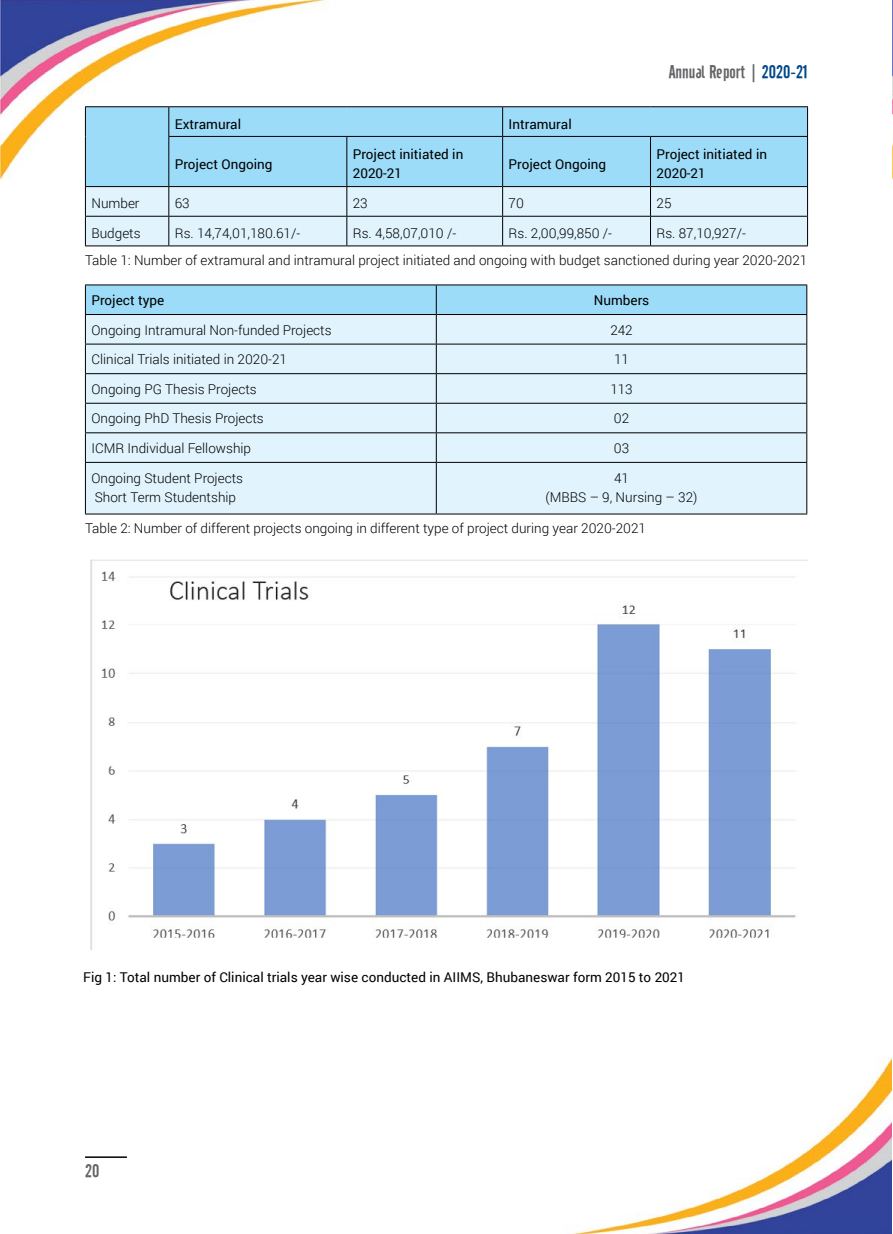
<style>
.page{position:relative;width:893px;height:1234px;background:#fff}
.page>*{position:absolute;margin:0;border:0;box-sizing:border-box;transform-origin:0 0}
.t1{font:18px "Cafeta";color:#636466}
.t2{font:300 13.5px/19.5px "Roboto";color:#000}
.t3{font:13.5px/19.5px "Roboto";color:#000}
.s1{color:#00478a}
</style>
<div class="page">
<img style="left:0;top:0;width:893px;height:1233px">
<hr style="left:85px;top:1156px;width:42px;height:1px;background:#000">
<div style="left:86px;top:107px;width:721px;height:79px;background:#9ddcf9"></div>
<hr style="left:85px;top:106px;width:84px;height:1px;background:#000">
<svg style="left:85px;top:107px;width:1px;height:29px"></svg>
<hr style="left:85px;top:136px;width:1px;height:50px;background:#000">
<hr style="left:169px;top:106px;width:178px;height:1px;background:#000">
<svg style="left:168px;top:107px;width:1px;height:29px"></svg>
<hr style="left:347px;top:106px;width:156px;height:1px;background:#000">
<hr style="left:503px;top:106px;width:147px;height:1px;background:#000">
<svg style="left:502px;top:107px;width:1px;height:29px"></svg>
<hr style="left:650px;top:106px;width:158px;height:1px;background:#000">
<svg style="left:807px;top:107px;width:1px;height:29px"></svg>
<hr style="left:168px;top:136px;width:179px;height:1px;background:#000">
<hr style="left:168px;top:137px;width:1px;height:49px;background:#000">
<hr style="left:347px;top:136px;width:156px;height:1px;background:#000">
<hr style="left:346px;top:137px;width:1px;height:49px;background:#000">
<hr style="left:503px;top:136px;width:147px;height:1px;background:#000">
<hr style="left:502px;top:137px;width:1px;height:49px;background:#000">
<hr style="left:650px;top:136px;width:158px;height:1px;background:#000">
<hr style="left:650px;top:137px;width:1px;height:49px;background:#000">
<hr style="left:807px;top:137px;width:1px;height:49px;background:#000">
<svg style="left:85px;top:186px;width:723px;height:59px;background:#d7e9f2"></svg>
<hr style="left:85px;top:245px;width:84px;height:1px;background:#000">
<hr style="left:169px;top:245px;width:178px;height:1px;background:#000">
<hr style="left:347px;top:245px;width:156px;height:1px;background:#000">
<hr style="left:503px;top:245px;width:147px;height:1px;background:#000">
<hr style="left:650px;top:245px;width:158px;height:1px;background:#000">
<div style="left:86px;top:463px;width:720px;height:50px;background:#e1f4fd"></div>
<hr style="left:85px;top:284px;width:351px;height:1px;background:#000">
<hr style="left:436px;top:284px;width:371px;height:1px;background:#000">
<svg style="left:85px;top:285px;width:722px;height:177px;background:#cee7f3"></svg>
<hr style="left:85px;top:462px;width:351px;height:1px;background:#000">
<hr style="left:85px;top:462px;width:1px;height:51px;background:#000">
<hr style="left:436px;top:462px;width:371px;height:1px;background:#000">
<hr style="left:436px;top:462px;width:1px;height:51px;background:#000">
<hr style="left:806px;top:462px;width:1px;height:51px;background:#000">
<hr style="left:85px;top:513px;width:351px;height:1px;background:#000">
<hr style="left:436px;top:513px;width:371px;height:1px;background:#000">
<img style="left:85px;top:554px;width:723px;height:395px">
<h1 class="t1" style="left:669px;top:61px;width:141px">Annual Report | <span class="s1">2020-21</span></h1>
<p class="t3" style="left:175px;top:114px;width:68px">Extramural</p>
<p class="t3" style="left:509px;top:114px;width:65px">Intramural</p>
<p class="t3" style="left:175px;top:153px;width:99px">Project Ongoing</p>
<p class="t3" style="left:353px;top:144px;width:112px">Project initiated in<br>2020-21</p>
<p class="t3" style="left:509px;top:153px;width:99px">Project Ongoing</p>
<p class="t3" style="left:656px;top:144px;width:112px">Project initiated in<br>2020-21</p>
<p class="t2" style="left:91px;top:193px;width:50px">Number</p>
<p class="t2" style="left:175px;top:193px;width:16px">63</p>
<p class="t2" style="left:353px;top:193px;width:16px">23</p>
<p class="t2" style="left:509px;top:193px;width:17px">70</p>
<p class="t2" style="left:656px;top:193px;width:16px">25</p>
<p class="t2" style="left:91px;top:223px;width:51px">Budgets</p>
<p class="t2" style="left:175px;top:223px;width:127px">Rs. 14,74,01,180.61/-</p>
<p class="t2" style="left:353px;top:223px;width:105px">Rs. 4,58,07,010 /-</p>
<p class="t2" style="left:509px;top:223px;width:105px">Rs. 2,00,99,850 /-</p>
<p class="t2" style="left:85px;top:219px;width:724px;line-height:26.8px;text-indent:571px">Rs. 87,10,927/-<br>Table 1: Number of extramural and intramural project initiated and ongoing with budget sanctioned during year 2020-2021</p>
<p class="t3" style="left:91px;top:290px;width:74px">Project type</p>
<p class="t3" style="left:594px;top:290px;width:57px">Numbers</p>
<p class="t2" style="left:91px;top:319px;width:242px">Ongoing Intramural Non-funded Projects</p>
<p class="t2" style="left:610px;top:319px;width:24px">242</p>
<p class="t2" style="left:91px;top:349px;width:197px">Clinical Trials initiated in 2020-21</p>
<p class="t2" style="left:614px;top:349px;width:16px">11</p>
<p class="t2" style="left:91px;top:379px;width:167px">Ongoing PG Thesis Projects</p>
<p class="t2" style="left:610px;top:379px;width:24px">113</p>
<p class="t2" style="left:91px;top:408px;width:174px">Ongoing PhD Thesis Projects</p>
<p class="t2" style="left:614px;top:408px;width:17px">02</p>
<p class="t2" style="left:91px;top:438px;width:161px">ICMR Individual Fellowship</p>
<p class="t2" style="left:614px;top:438px;width:17px">03</p>
<p class="t2" style="left:91px;top:467px;width:153px">Ongoing Student Projects<br>Short Term Studentship</p>
<p class="t2" style="left:546px;top:467px;width:153px;text-align:center">41<br>(MBBS – 9, Nursing – 32)</p>
<p class="t2" style="left:85px;top:518px;width:563px">Table 2: Number of different projects ongoing in different type of project during year 2020-2021</p>
<p class="t3" style="left:83px;top:967px;width:603px">Fig 1: Total number of Clinical trials year wise conducted in AIIMS, Bhubaneswar form 2015 to 2021</p>
<h1 class="t1" style="left:85px;top:1160px;width:16px">20</h1>
</div>
